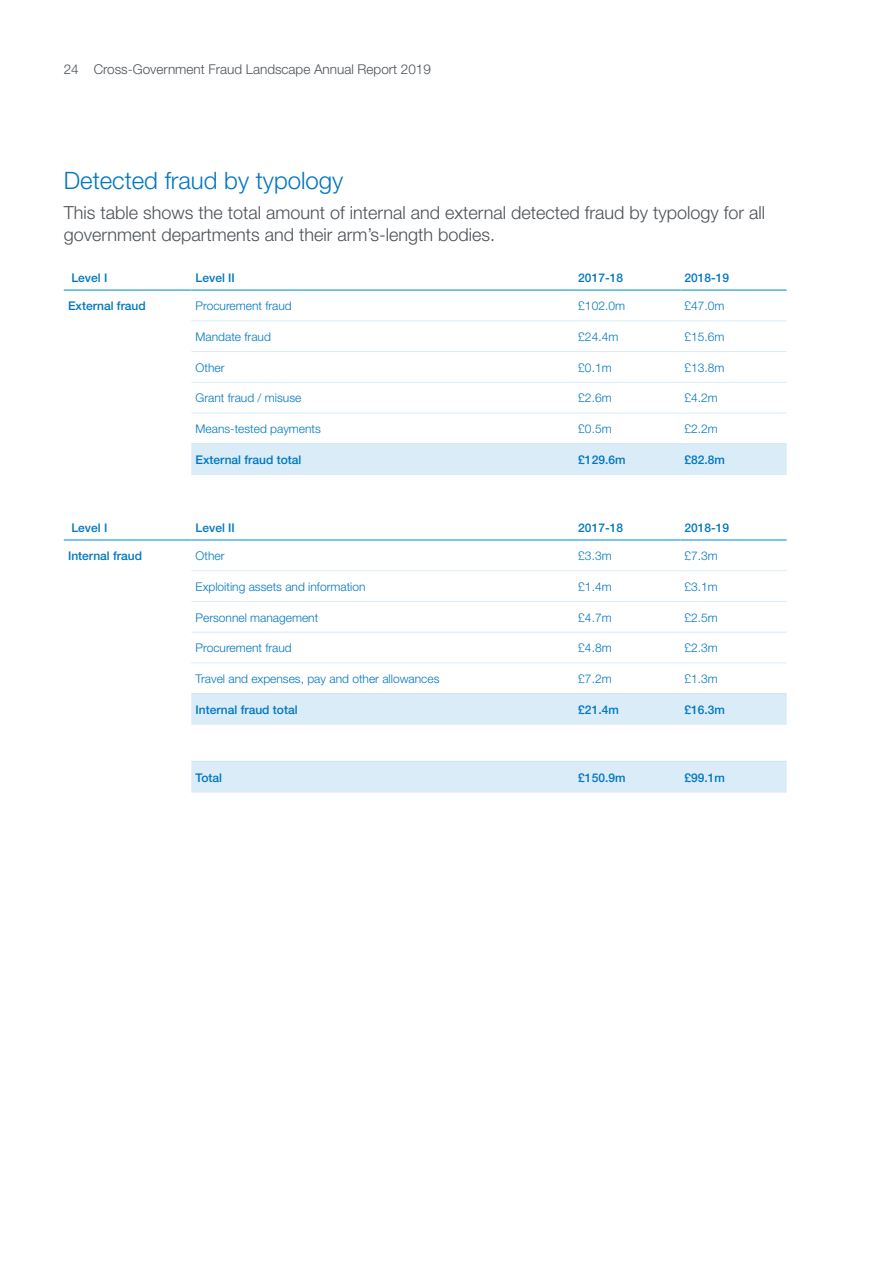
<style>
.page{position:relative;width:893px;height:1263px;background:#fff}
.page>*{position:absolute;margin:0;border:0;box-sizing:border-box;transform-origin:0 0}
.C_Primary_Subheading{font:300 24px "Helvetica Neue";color:#0077c0}
.Body_copy{font:300 18px/21.6px "Helvetica Neue";color:#4b5157}
.t1{font:300 13.5px "Helvetica Neue";color:#4b5157}
.Table_text{font:300 12px "Helvetica Neue";color:#0077c0}
.Table_text-2{font:500 12px "Helvetica Neue";color:#0077c0}
</style>
<div class="page">
<svg style="left:191px;top:444px;width:596px;height:348px"></svg>
<hr style="left:191px;top:289px;width:383px;height:2px;background:#50b1e2">
<hr style="left:574px;top:289px;width:106px;height:2px;background:#50b1e2">
<hr style="left:680px;top:289px;width:107px;height:2px;background:#50b1e2">
<hr style="left:191px;top:539px;width:383px;height:2px;background:#50b1e2">
<hr style="left:574px;top:539px;width:106px;height:2px;background:#50b1e2">
<hr style="left:680px;top:539px;width:107px;height:2px;background:#50b1e2">
<hr style="left:191px;top:320px;width:383px;height:1px;background:#daecf8">
<hr style="left:574px;top:320px;width:106px;height:1px;background:#daecf8">
<hr style="left:680px;top:320px;width:107px;height:1px;background:#daecf8">
<hr style="left:191px;top:351px;width:383px;height:1px;background:#daecf8">
<hr style="left:574px;top:351px;width:106px;height:1px;background:#daecf8">
<hr style="left:680px;top:351px;width:107px;height:1px;background:#daecf8">
<hr style="left:191px;top:382px;width:383px;height:1px;background:#daecf8">
<hr style="left:574px;top:382px;width:106px;height:1px;background:#daecf8">
<hr style="left:680px;top:382px;width:107px;height:1px;background:#daecf8">
<hr style="left:191px;top:413px;width:383px;height:1px;background:#daecf8">
<hr style="left:574px;top:413px;width:106px;height:1px;background:#daecf8">
<hr style="left:680px;top:413px;width:107px;height:1px;background:#daecf8">
<hr style="left:191px;top:570px;width:383px;height:1px;background:#daecf8">
<hr style="left:574px;top:570px;width:106px;height:1px;background:#daecf8">
<hr style="left:680px;top:570px;width:107px;height:1px;background:#daecf8">
<hr style="left:191px;top:601px;width:383px;height:1px;background:#daecf8">
<hr style="left:574px;top:601px;width:106px;height:1px;background:#daecf8">
<hr style="left:680px;top:601px;width:107px;height:1px;background:#daecf8">
<hr style="left:191px;top:632px;width:383px;height:1px;background:#daecf8">
<hr style="left:574px;top:632px;width:106px;height:1px;background:#daecf8">
<hr style="left:680px;top:632px;width:107px;height:1px;background:#daecf8">
<hr style="left:191px;top:662px;width:383px;height:1px;background:#daecf8">
<hr style="left:574px;top:662px;width:106px;height:1px;background:#daecf8">
<hr style="left:680px;top:662px;width:107px;height:1px;background:#daecf8">
<hr style="left:64px;top:289px;width:127px;height:2px;background:#50b1e2">
<hr style="left:64px;top:539px;width:127px;height:2px;background:#50b1e2">
<hr style="left:191px;top:443px;width:383px;height:1px;background:#cae3f5">
<hr style="left:574px;top:443px;width:106px;height:1px;background:#cae3f5">
<hr style="left:680px;top:443px;width:107px;height:1px;background:#cae3f5">
<hr style="left:191px;top:474px;width:383px;height:1px;background:#daecf8">
<hr style="left:574px;top:474px;width:106px;height:1px;background:#daecf8">
<hr style="left:680px;top:474px;width:107px;height:1px;background:#daecf8">
<hr style="left:191px;top:761px;width:383px;height:1px;background:#cae3f5">
<hr style="left:574px;top:761px;width:106px;height:1px;background:#cae3f5">
<hr style="left:680px;top:761px;width:107px;height:1px;background:#cae3f5">
<hr style="left:191px;top:792px;width:383px;height:1px;background:#daecf8">
<hr style="left:574px;top:792px;width:106px;height:1px;background:#daecf8">
<hr style="left:680px;top:792px;width:107px;height:1px;background:#daecf8">
<hr style="left:191px;top:693px;width:383px;height:1px;background:#cae3f5">
<hr style="left:574px;top:693px;width:106px;height:1px;background:#cae3f5">
<hr style="left:680px;top:693px;width:107px;height:1px;background:#cae3f5">
<hr style="left:191px;top:724px;width:383px;height:1px;background:#daecf8">
<hr style="left:574px;top:724px;width:106px;height:1px;background:#daecf8">
<hr style="left:680px;top:724px;width:107px;height:1px;background:#daecf8">
<p class="t1" style="left:64px;top:61px;width:369px">24 Cross-Government Fraud Landscape Annual Report 2019</p>
<p class="C_Primary_Subheading" style="left:64px;top:166px;width:281px">Detected fraud by typology</p>
<p class="Body_copy" style="left:64px;top:202px;width:703px">This table shows the total amount of internal and external detected fraud by typology for all government departments and their arm’s-length bodies.</p>
<p class="Table_text-2" style="left:71px;top:270px;width:38px">Level I</p>
<p class="Table_text-2" style="left:196px;top:270px;width:41px">Level II</p>
<p class="Table_text-2" style="left:578px;top:270px;width:46px">2017-18</p>
<p class="Table_text-2" style="left:685px;top:270px;width:46px">2018-19</p>
<p class="Table_text-2" style="left:68px;top:299px;width:79px">External fraud</p>
<p class="Table_text" style="left:196px;top:299px;width:98px">Procurement fraud</p>
<p class="Table_text" style="left:578px;top:299px;width:48px">£102.0m</p>
<p class="Table_text" style="left:685px;top:299px;width:42px">£47.0m</p>
<p class="Table_text" style="left:196px;top:329px;width:77px">Mandate fraud</p>
<p class="Table_text" style="left:578px;top:329px;width:42px">£24.4m</p>
<p class="Table_text" style="left:685px;top:329px;width:42px">£15.6m</p>
<p class="Table_text" style="left:196px;top:360px;width:30px">Other</p>
<p class="Table_text" style="left:578px;top:360px;width:35px">£0.1m</p>
<p class="Table_text" style="left:685px;top:360px;width:42px">£13.8m</p>
<p class="Table_text" style="left:196px;top:391px;width:107px">Grant fraud / misuse</p>
<p class="Table_text" style="left:578px;top:391px;width:35px">£2.6m</p>
<p class="Table_text" style="left:685px;top:391px;width:35px">£4.2m</p>
<p class="Table_text" style="left:196px;top:422px;width:127px">Means-tested payments</p>
<p class="Table_text" style="left:578px;top:422px;width:35px">£0.5m</p>
<p class="Table_text" style="left:685px;top:422px;width:35px">£2.2m</p>
<p class="Table_text-2" style="left:196px;top:452px;width:107px">External fraud total</p>
<p class="Table_text-2" style="left:578px;top:452px;width:49px">£129.6m</p>
<p class="Table_text-2" style="left:685px;top:452px;width:42px">£82.8m</p>
<p class="Table_text-2" style="left:71px;top:520px;width:38px">Level I</p>
<p class="Table_text-2" style="left:196px;top:520px;width:41px">Level II</p>
<p class="Table_text-2" style="left:578px;top:520px;width:46px">2017-18</p>
<p class="Table_text-2" style="left:685px;top:520px;width:46px">2018-19</p>
<p class="Table_text-2" style="left:68px;top:548px;width:76px">Internal fraud</p>
<p class="Table_text" style="left:196px;top:548px;width:30px">Other</p>
<p class="Table_text" style="left:578px;top:548px;width:35px">£3.3m</p>
<p class="Table_text" style="left:685px;top:548px;width:35px">£7.3m</p>
<p class="Table_text" style="left:196px;top:579px;width:172px">Exploiting assets and information</p>
<p class="Table_text" style="left:578px;top:579px;width:35px">£1.4m</p>
<p class="Table_text" style="left:685px;top:579px;width:35px">£3.1m</p>
<p class="Table_text" style="left:196px;top:610px;width:124px">Personnel management</p>
<p class="Table_text" style="left:578px;top:610px;width:35px">£4.7m</p>
<p class="Table_text" style="left:685px;top:610px;width:35px">£2.5m</p>
<p class="Table_text" style="left:196px;top:641px;width:98px">Procurement fraud</p>
<p class="Table_text" style="left:578px;top:641px;width:35px">£4.8m</p>
<p class="Table_text" style="left:685px;top:641px;width:35px">£2.3m</p>
<p class="Table_text" style="left:196px;top:671px;width:245px">Travel and expenses, pay and other allowances</p>
<p class="Table_text" style="left:578px;top:671px;width:35px">£7.2m</p>
<p class="Table_text" style="left:685px;top:671px;width:35px">£1.3m</p>
<p class="Table_text-2" style="left:196px;top:702px;width:104px">Internal fraud total</p>
<p class="Table_text-2" style="left:578px;top:702px;width:42px">£21.4m</p>
<p class="Table_text-2" style="left:685px;top:702px;width:42px">£16.3m</p>
<p class="Table_text-2" style="left:196px;top:770px;width:28px">Total</p>
<p class="Table_text-2" style="left:578px;top:770px;width:49px">£150.9m</p>
<p class="Table_text-2" style="left:685px;top:770px;width:42px">£99.1m</p>
</div>
